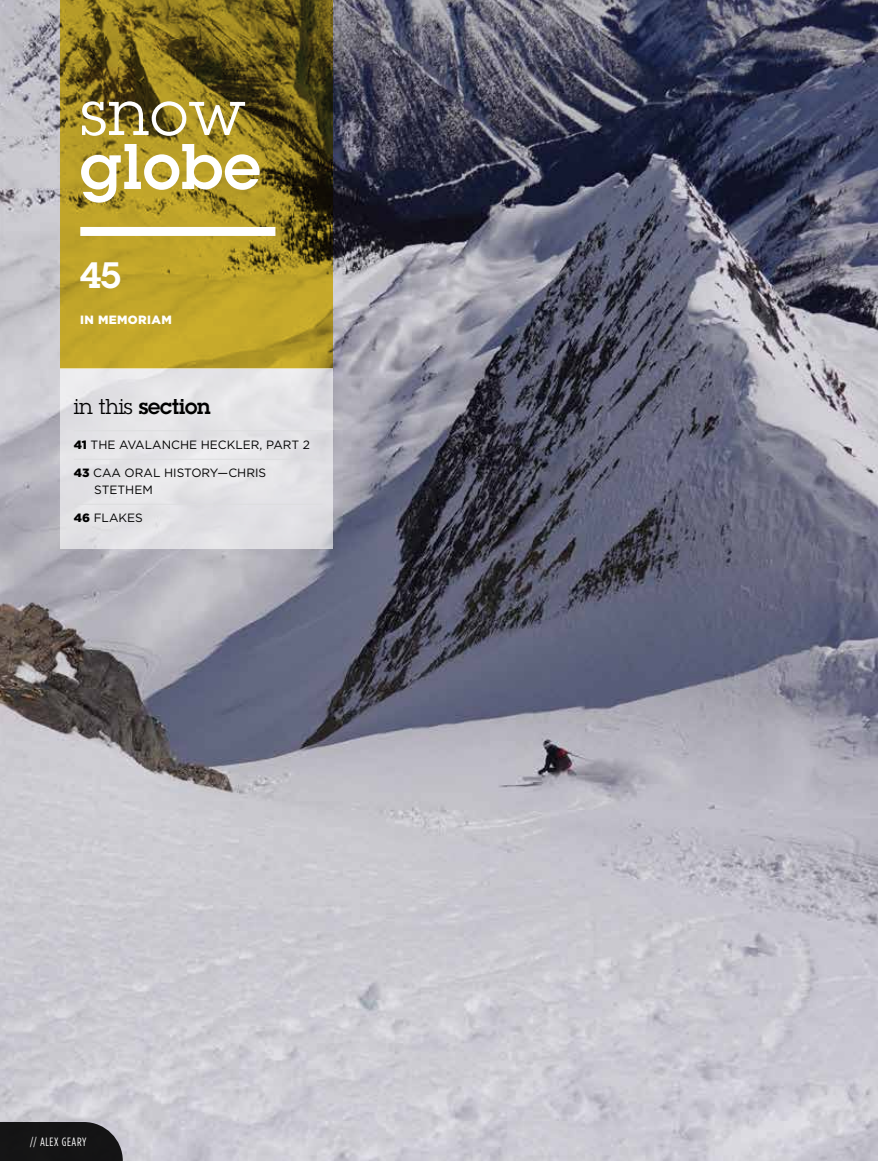
<style>
.page{position:relative;width:878px;height:1161px;background:#fff}
.page>*{position:absolute;margin:0;border:0;box-sizing:border-box;transform-origin:0 0}
.t1{font:600 63px "Lubalin Graph Std";letter-spacing:.02em;color:#fff}
.t2{font:63px "Lubalin Graph Std";color:#fff}
.t3{font:600 36px "Lubalin Graph Std";color:#fff}
.t4{font:600 21px "Lubalin Graph Std";letter-spacing:-.01em;color:#000}
.t5{font:12px/16.5px "Gotham";color:#000}
.t6{font:12px "Gotham Condensed";letter-spacing:.05em;color:#fff}
.t7{font:900 12px "Gotham";letter-spacing:.03em;color:#fff}
.s1{font-weight:400}
.s2{font-weight:900}
</style>
<div class="page">
<img style="left:0;top:0;width:878px;height:1161px">
<svg style="left:60px;top:0;width:273px;height:369px"></svg>
<div style="left:80px;top:227px;width:195px;height:9px;background:#fff"></div>
<div style="left:60px;top:369px;width:273px;height:180px;background:#e3e3e6"></div>
<hr style="left:74px;top:431px;width:248px;height:1px;background:#dcddde">
<hr style="left:74px;top:459px;width:248px;height:1px;background:#dcddde">
<hr style="left:74px;top:504px;width:248px;height:1px;background:#dcddde">
<svg style="left:0;top:1122px;width:123px;height:39px"></svg>
<h1 class="t2" style="left:80px;top:73px;width:167px">snow</h1>
<h1 class="t1" style="left:80px;top:125px;width:182px">globe</h1>
<h2 class="t3" style="left:80px;top:251px;width:42px">45</h2>
<p class="t7" style="left:80px;top:313px;width:93px">IN MEMORIAM</p>
<h3 class="t4" style="left:74px;top:393px;width:138px"><span class="s1">in this</span> section</h3>
<p class="t5" style="left:74px;top:436px;width:237px"><span class="s2">41</span> THE AVALANCHE HECKLER, PART 2</p>
<p class="t5" style="left:94px;top:464px;width:173px;text-indent:-20px"><span class="s2">43</span> CAA ORAL HISTORY—CHRIS<br>STETHEM</p>
<p class="t5" style="left:74px;top:509px;width:70px"><span class="s2">46</span> FLAKES</p>
<p class="t6" style="left:30px;top:1135px;width:58px">// ALEX GEARY</p>
</div>
